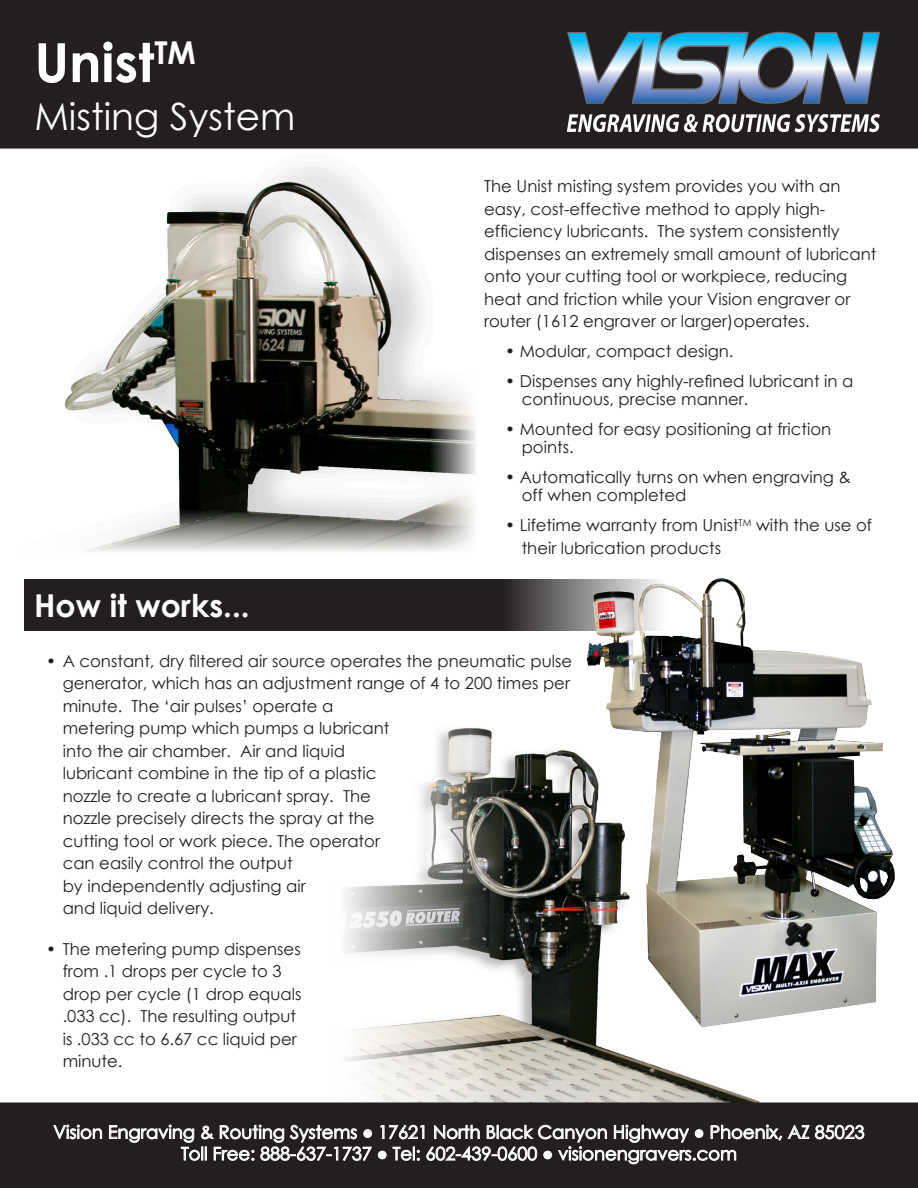
<style>
.page{position:relative;width:918px;height:1188px;background:#fff}
.page>*{position:absolute;margin:0;border:0;box-sizing:border-box;transform-origin:0 0}
.t1{font:700 54px "Century Gothic";color:#fff}
.t2{font:37.5px "Century Gothic";color:#fff}
.t3{font:700 31.5px "Century Gothic";color:#fff}
.t4{font:18px "Century Gothic";color:#fff}
.t5{font:16.5px/22.5px "Century Gothic";color:#231f20}
</style>
<div class="page">
<img style="left:345px;top:728px;width:414px;height:374px">
<div style="left:1px;top:1103px;width:916px;height:84px;background:#231f20"></div>
<div style="left:0;top:1102px;width:918px;height:86px;border:2px solid #231f20"></div>
<svg style="left:53px;top:1124px;width:49px;height:15px"></svg>
<svg style="left:788px;top:1125px;width:76px;height:14px"></svg>
<svg style="left:109px;top:1124px;width:263px;height:37px"></svg>
<svg style="left:378px;top:1124px;width:404px;height:40px"></svg>
<div style="left:1px;top:1px;width:916px;height:147px;background:#231f20"></div>
<div style="left:0;top:0;width:918px;height:148px;border:2px solid #231f20"></div>
<svg style="left:567px;top:31px;width:313px;height:73px"></svg>
<svg style="left:567px;top:114px;width:313px;height:18px"></svg>
<div style="left:24px;top:580px;width:645px;height:51px;background:#231f20"></div>
<img style="left:64px;top:166px;width:412px;height:386px">
<img style="left:575px;top:578px;width:320px;height:457px">
<p class="t1" style="left:34px;top:22px;width:163px">Unist<sup>TM</sup></p>
<p class="t2" style="left:34px;top:90px;width:262px">Misting System</p>
<p class="t1" style="left:34px;top:22px;width:122px">2550</p>
<p class="t2" style="left:34px;top:90px;width:397px">CNC Router/Engraver</p>
<p class="t3" style="left:34px;top:582px;width:217px">How it works...</p>
<p class="t5" style="left:484px;top:175px;width:394px">The Unist misting system provides you with an easy, cost-effective method to apply high&shy;efficiency lubricants. The system consistently dispenses an extremely small amount of lubricant onto your cutting tool or workpiece, reducing heat and friction while your Vision engraver or router (1612 engraver or larger)operates.</p>
<p class="t5" style="left:505px;top:340px;width:230px">• Modular, compact design.</p>
<p class="t5" style="left:522px;top:372px;width:333px;line-height:18px;text-indent:-16px">• Dispenses any highly-refined lubricant in a continuous, precise manner.</p>
<p class="t5" style="left:522px;top:420px;width:311px;line-height:18px;text-indent:-16px">• Mounted for easy positioning at friction points.</p>
<p class="t5" style="left:522px;top:468px;width:331px;line-height:18px;text-indent:-16px">• Automatically turns on when engraving &amp; off when completed</p>
<p class="t5" style="left:522px;top:514px;width:352px;text-indent:-16px">• Lifetime warranty from Unist<sup>TM</sup> with the use of their lubrication products</p>
<p class="t5" style="left:63px;top:650px;width:511px;text-indent:-16px">• A constant, dry filtered air source operates the pneumatic pulse generator, which has an adjustment range of 4 to 200 times per minute. The ‘air pulses’ operate a<br>metering pump which pumps a lubricant<br>into the air chamber. Air and liquid<br>lubricant combine in the tip of a plastic<br>nozzle to create a lubricant spray. The<br>nozzle precisely directs the spray at the<br>cutting tool or work piece. The operator<br>can easily control the output<br>by independently adjusting air<br>and liquid delivery.</p>
<p class="t5" style="left:63px;top:938px;width:240px;text-indent:-16px">• The metering pump dispenses from .1 drops per cycle to 3 drop per cycle (1 drop equals .033 cc). The resulting output is .033 cc to 6.67 cc liquid per minute.</p>
<p class="t4" style="left:53px;top:1119px;width:813px">Vision Engraving &amp; Routing Systems ● 17621 North Black Canyon Highway ● Phoenix, AZ 85023</p>
<p class="t4" style="left:181px;top:1141px;width:557px">Toll Free: 888-637-1737 ● Tel: 602-439-0600 ● visionengravers.com</p>
</div>
